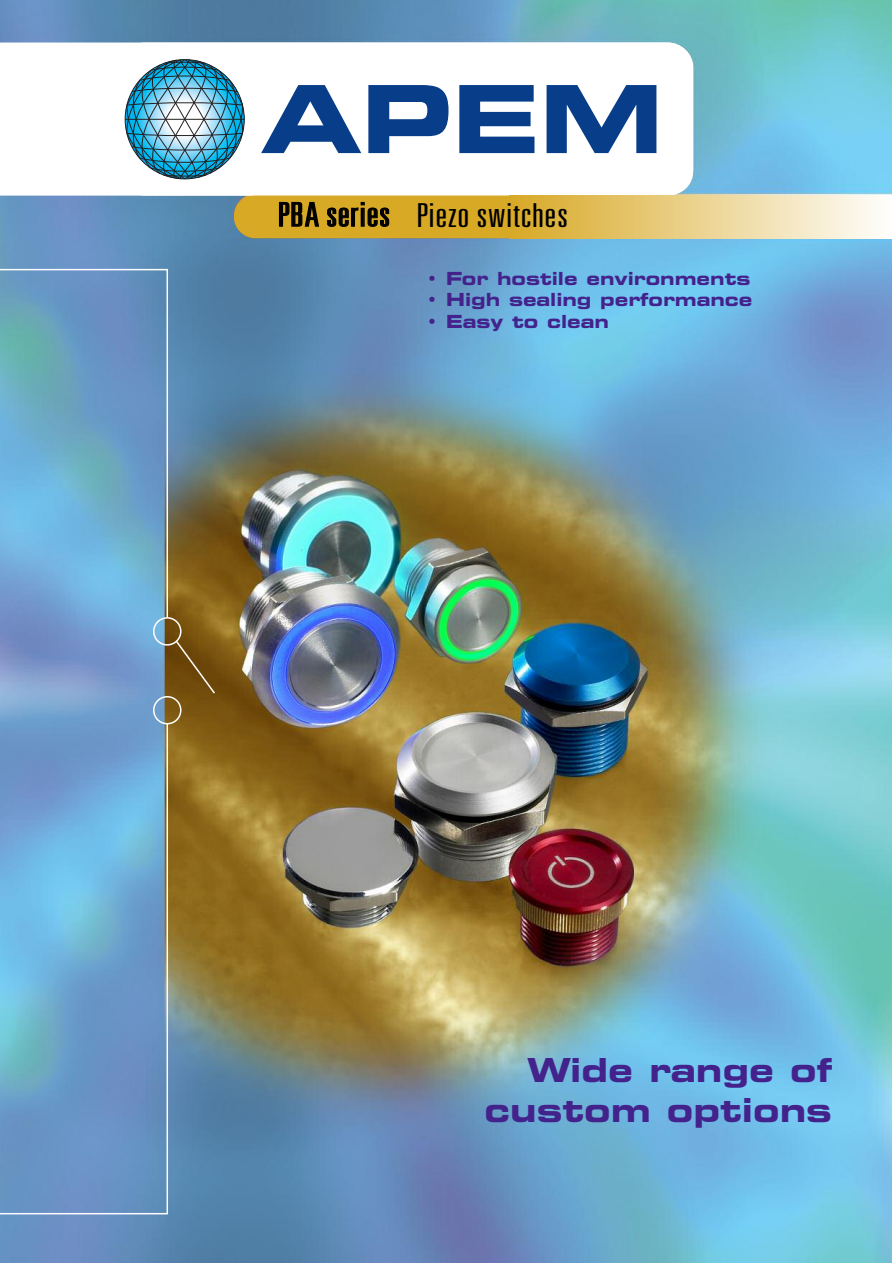
<style>
.page{position:relative;width:893px;height:1263px;background:#fff}
.page>*{position:absolute;margin:0;border:0;box-sizing:border-box;transform-origin:0 0}
.t1{font:700 expanded 33px/39.6px "Square 721 BT";color:#43228c;text-align:right}
.t2{font:300 ultra-condensed 33px "Univers";letter-spacing:.015em;color:#000;scale:1.3 1}
.t3{font:700 expanded 18px "Square 721 BT";color:#43228c}
</style>
<div class="page">
<img style="left:0;top:0;width:892px;height:1263px">
<svg style="left:0;top:722px;width:169px;height:493px"></svg>
<svg style="left:0;top:268px;width:169px;height:351px"></svg>
<div style="left:153px;top:617px;width:28px;height:29px;border:2px solid #fff;border-radius:50%"></div>
<div style="left:153px;top:696px;width:28px;height:28px;border:2px solid #fff;border-radius:50%"></div>
<svg style="left:174px;top:639px;width:43px;height:56px"></svg>
<svg style="left:0;top:43px;width:693px;height:153px"></svg>
<div style="left:119px;top:43px;width:574px;height:153px;background:#fff;border-radius:26px"></div>
<svg style="left:368px;top:85px;width:80px;height:68px"></svg>
<svg style="left:459px;top:85px;width:75px;height:68px"></svg>
<svg style="left:547px;top:85px;width:109px;height:68px"></svg>
<svg style="left:119px;top:59px;width:242px;height:121px"></svg>
<div style="left:234px;top:196px;width:306px;height:42px;background:#d8a925;border-radius:21px"></div>
<div style="left:509px;top:196px;width:383px;height:42px;background:linear-gradient(to right,#d8a926,#fffefc)"></div>
<p class="t2" style="left:277px;top:203px;width:225px">PBA series Piezo switches</p>
<p class="t3" style="left:427px;top:272px;width:325px">• For hostile environments</p>
<p class="t3" style="left:427px;top:293px;width:327px">• High sealing performance</p>
<p class="t3" style="left:427px;top:315px;width:184px">• Easy to clean</p>
<p class="t1" style="left:484px;top:1053px;width:349px">Wide range of custom options</p>
</div>
